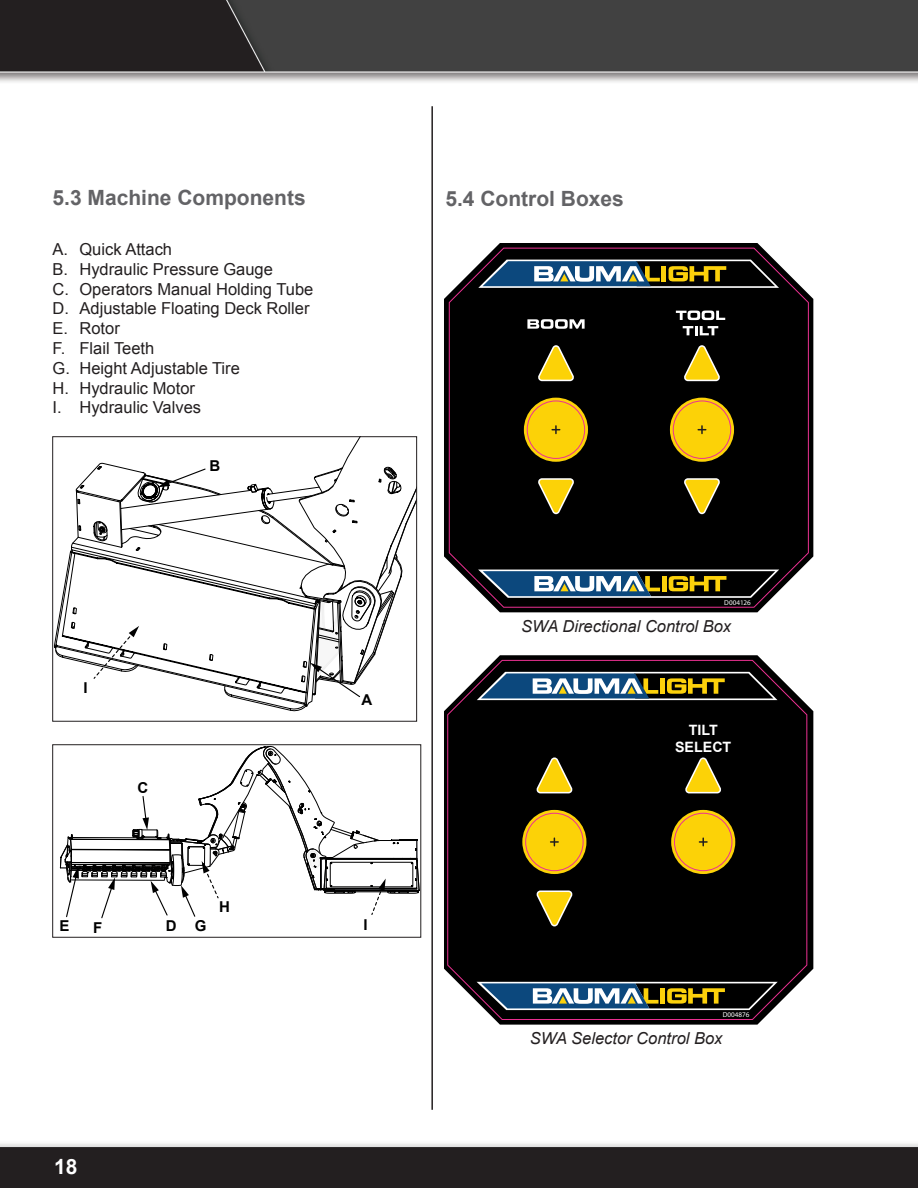
<style>
.page{position:relative;width:918px;height:1188px;background:#fff}
.page>*{position:absolute;margin:0;border:0;box-sizing:border-box;transform-origin:0 0}
.Secondary_Heading{font:700 21px "Arial";color:#636366}
.t1{font:700 21px "Arial";color:#fff}
.Regular_Text{font:16.5px "Arial";color:#231f20}
.Regular_Text-2{font:italic 16.5px "Arial";color:#231f20}
.t2{font:700 15px "Arial";color:#000}
.t3{font:700 14.25px/17.1px "Arial";color:#fff;text-align:center}
.t4{font:7.2px "Myriad Pro";color:#fff}
</style>
<div class="page">
<img style="left:0;top:0;width:918px;height:1188px">
<hr style="left:431px;top:106px;width:2px;height:1004px;background:#231f20">
<svg style="left:54px;top:439px;width:361px;height:272px"></svg>
<div style="left:52px;top:437px;width:365px;height:284px;border:1px solid #231f20"></div>
<svg style="left:60px;top:747px;width:360px;height:204px"></svg>
<svg style="left:444px;top:243px;width:369px;height:369px;fill:#000"></svg>
<svg style="left:449px;top:248px;width:360px;height:360px;background:#2c271c"></svg>
<svg style="left:444px;top:655px;width:369px;height:370px;fill:#000"></svg>
<svg style="left:447px;top:660px;width:360px;height:360px;background:#29241a"></svg>
<p class="Secondary_Heading" style="left:52px;top:183px;width:255px">5.3 Machine Components</p>
<p class="Secondary_Heading" style="left:445px;top:184px;width:180px">5.4 Control Boxes</p>
<p class="Regular_Text" style="left:52px;top:238px;width:121px">A. Quick Attach</p>
<p class="Regular_Text" style="left:52px;top:258px;width:222px">B. Hydraulic Pressure Gauge</p>
<p class="Regular_Text" style="left:52px;top:277px;width:262px">C. Operators Manual Holding Tube</p>
<p class="Regular_Text" style="left:52px;top:297px;width:259px">D. Adjustable Floating Deck Roller</p>
<p class="Regular_Text" style="left:52px;top:317px;width:69px">E. Rotor</p>
<p class="Regular_Text" style="left:52px;top:337px;width:103px">F. Flail Teeth</p>
<p class="Regular_Text" style="left:52px;top:357px;width:189px">G. Height Adjustable Tire</p>
<p class="Regular_Text" style="left:52px;top:376px;width:144px">H. Hydraulic Motor</p>
<p class="Regular_Text" style="left:52px;top:396px;width:150px">I. Hydraulic Valves</p>
<p class="t2" style="left:210px;top:455px;width:12px">B</p>
<p class="t2" style="left:83px;top:677px;width:6px">I</p>
<p class="t2" style="left:138px;top:777px;width:12px">C</p>
<p class="t2" style="left:219px;top:896px;width:12px">H</p>
<p class="t2" style="left:60px;top:915px;width:12px">E</p>
<p class="t2" style="left:93px;top:917px;width:11px">F</p>
<p class="t2" style="left:166px;top:915px;width:42px">D G</p>
<p class="t1" style="left:54px;top:1151px;width:25px">18</p>
<p class="t2" style="left:362px;top:689px;width:12px">A</p>
<p class="t2" style="left:363px;top:914px;width:6px">I</p>
<p class="t4" style="left:724px;top:599px;width:28px">D004126</p>
<p class="Regular_Text-2" style="left:521px;top:616px;width:211px">SWA Directional Control Box</p>
<p class="t3" style="left:675px;top:722px;width:58px">TILT<br>SELECT</p>
<p class="t4" style="left:723px;top:1011px;width:28px">D004876</p>
<p class="Regular_Text-2" style="left:530px;top:1028px;width:194px">SWA Selector Control Box</p>
</div>
